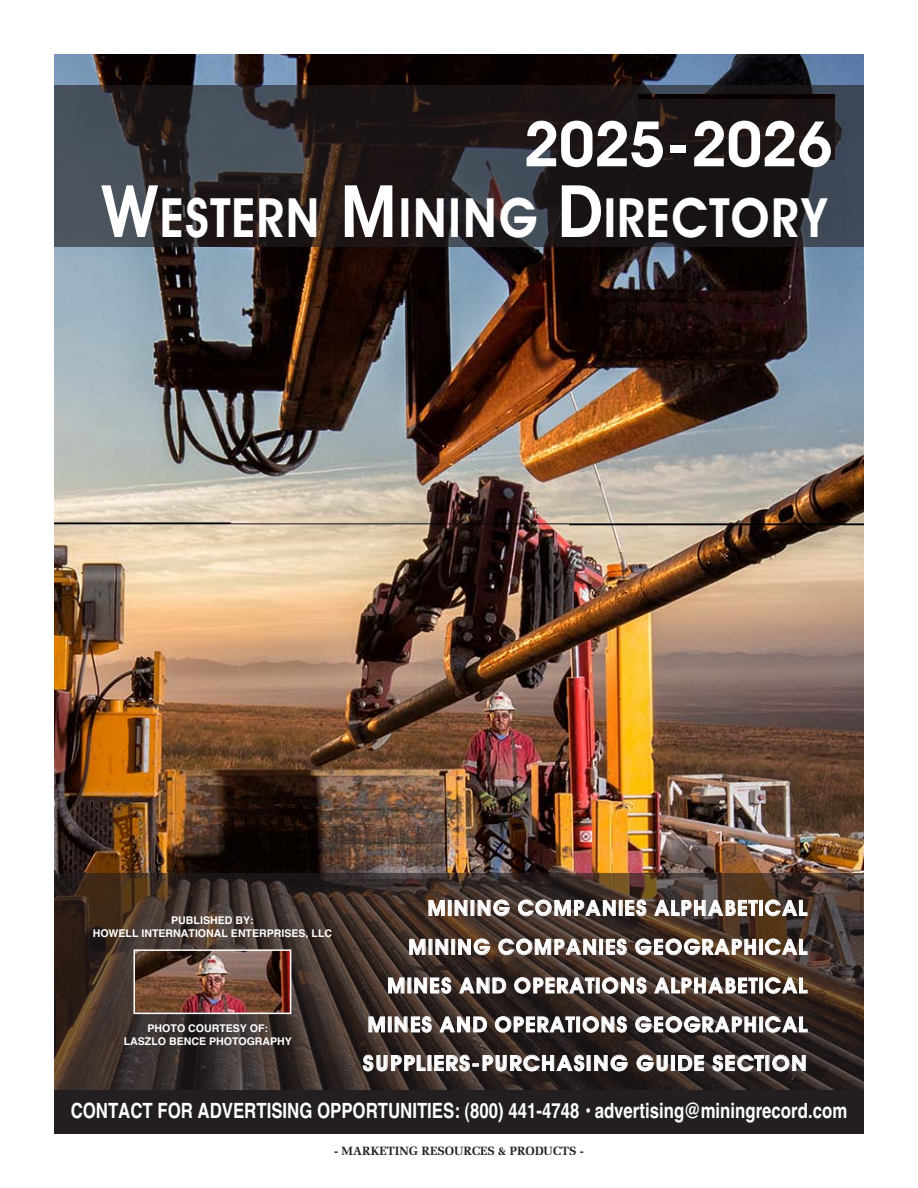
<style>
.page{position:relative;width:918px;height:1188px;background:#fff}
.page>*{position:absolute;margin:0;border:0;box-sizing:border-box;transform-origin:0 0}
.t1{font:600 83.25px "Avant Garde";color:#fff}
.t2{font:600 63px "Avant Garde";color:#fff}
.t3{font:600 54.45px "Avant Garde";color:#fff;scale:.9 1}
.t4{font:600 21.15px/38.7px "Avant Garde";letter-spacing:.03em;color:#fff;text-align:right}
.t5{font:700 21px "Helvetica";color:#fff;scale:.8 1}
.t6{font:700 12px "Melior";color:#231f20}
.t7{font:700 10.65px/12.8px "Helvetica";color:#fff;text-align:center}
.s1{font-size:72.6px}
</style>
<div class="page">
<img style="left:54px;top:54px;width:810px;height:819px">
<img style="left:54px;top:86px;width:810px;height:161px">
<img style="left:54px;top:873px;width:810px;height:217px">
<div style="left:54px;top:1090px;width:810px;height:44px;background:#231f20"></div>
<img style="left:137px;top:952px;width:151px;height:59px">
<div style="left:134px;top:949px;width:157px;height:65px;border:2px solid #fff"></div>
<img style="left:639px;top:94px;width:195px;height:6px">
<img style="left:639px;top:100px;width:195px;height:59px">
<h1 class="t1" style="left:643px;top:78px;width:188px">2024</h1>
<h3 class="t3" style="left:100px;top:186px;width:812px"><span class="s1">W</span>ESTERN <span class="s1">M</span>INING <span class="s1">D</span>IRECTORY</h3>
<h2 class="t2" style="left:524px;top:108px;width:310px">2025-2026</h2>
<p class="t7" style="left:93px;top:914px;width:241px">PUBLISHED BY:<br>HOWELL INTERNATIONAL ENTERPRISES, LLC</p>
<p class="t7" style="left:124px;top:1022px;width:170px">PHOTO COURTESY OF:<br>LASZLO BENCE PHOTOGRAPHY</p>
<p class="t4" style="left:363px;top:889px;width:447px">MINING COMPANIES ALPHABETICAL MINING COMPANIES GEOGRAPHICAL MINES AND OPERATIONS ALPHABETICAL MINES AND OPERATIONS GEOGRAPHICAL SUPPLIERS-PURCHASING GUIDE SECTION</p>
<p class="t5" style="left:71px;top:1099px;width:972px">CONTACT FOR ADVERTISING OPPORTUNITIES: (800) 441-4748 • advertising@miningrecord.com</p>
<p class="t6" style="left:334px;top:1143px;width:251px">- MARKETING RESOURCES &amp; PRODUCTS -</p>
</div>
